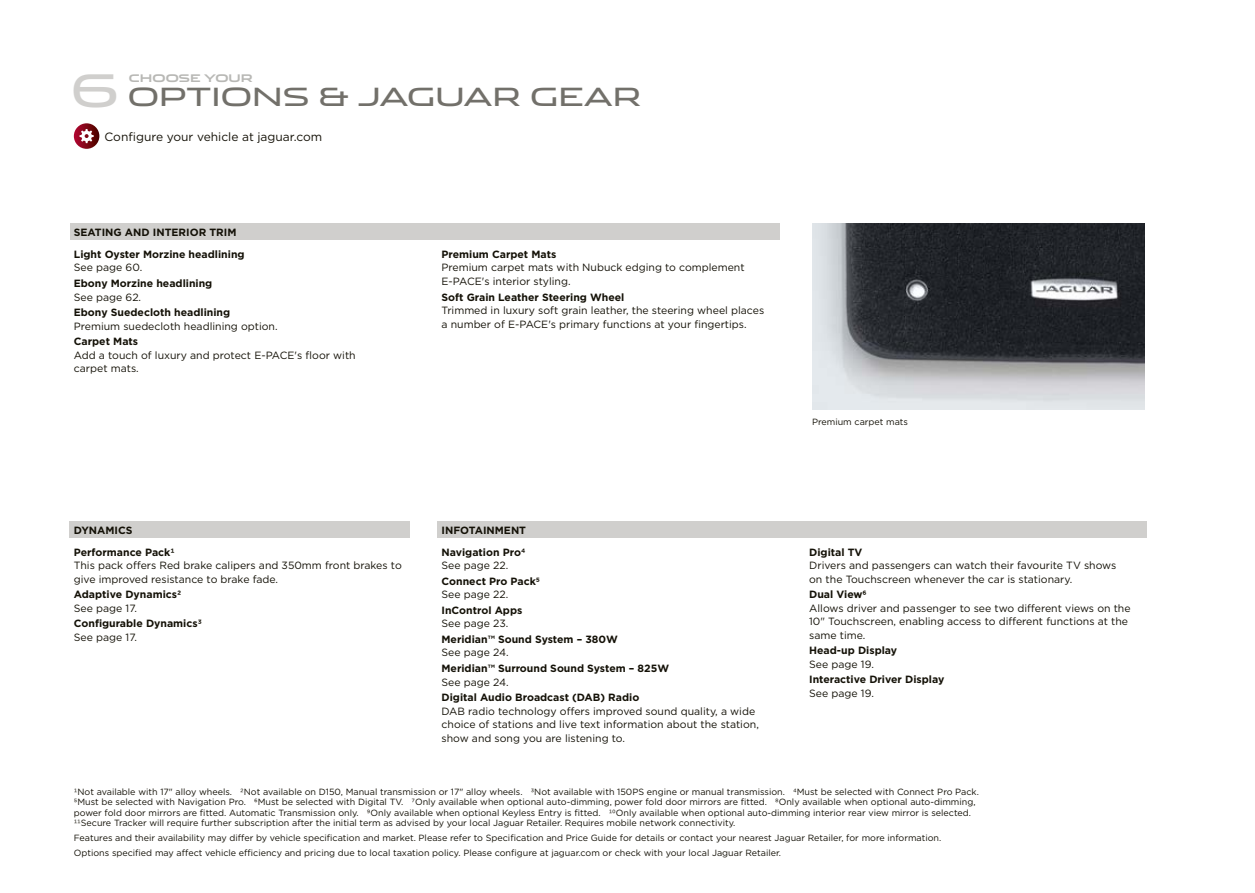
<style>
.page{position:relative;width:1255px;height:893px;background:#fff}
.page>*{position:absolute;margin:0;border:0;box-sizing:border-box;transform-origin:0 0}
.t1{font:45px "Jaguar";color:#d0cfcd}
.t2{font:25.2px "Jaguar";color:#72706a}
.t3{font:12px "Gotham";color:#141107}
.t4{font:10.5px/13.5px "Gotham";color:#141107}
.t5{font:700 10.5px/22px "Gotham";color:#141107}
.t6{font:700 10.5px "Jaguar";color:#b8b8b5}
.t7{font:9px/10.5px "Gotham";color:#141107}
</style>
<div class="page">
<img style="left:812px;top:223px;width:332px;height:186px">
<svg style="left:74px;top:123px;width:25px;height:26px"></svg>
<svg style="left:79px;top:129px;width:15px;height:14px"></svg>
<div style="left:437px;top:521px;width:709px;height:17px;background:#d0cfcd"></div>
<div style="left:70px;top:521px;width:340px;height:17px;background:#d0cfcd"></div>
<div style="left:70px;top:223px;width:709px;height:17px;background:#d0cfcd"></div>
<h1 class="t1" style="left:71px;top:53px;width:50px">6</h1>
<h3 class="t3" style="left:104px;top:129px;width:219px">Configure your vehicle at jaguar.com</h3>
<p class="t6" style="left:129px;top:69px;width:125px">CHOOSE YOUR</p>
<h2 class="t2" style="left:128px;top:76px;width:515px">OPTIONS &amp; JAGUAR GEAR</h2>
<p class="t5" style="left:74px;top:221px;width:172px">SEATING AND INTERIOR TRIM<br>Light Oyster Morzine headlining</p>
<p class="t4" style="left:74px;top:261px;width:70px">See page 60.</p>
<p class="t5" style="left:74px;top:272px;width:140px">Ebony Morzine headlining</p>
<p class="t4" style="left:74px;top:290px;width:69px">See page 62.</p>
<p class="t5" style="left:74px;top:301px;width:158px">Ebony Suedecloth headlining</p>
<p class="t4" style="left:74px;top:319px;width:205px">Premium suedecloth headlining option.</p>
<p class="t5" style="left:74px;top:330px;width:66px">Carpet Mats</p>
<p class="t4" style="left:74px;top:348px;width:283px">Add a touch of luxury and protect E-PACE's floor with carpet mats.</p>
<p class="t5" style="left:441px;top:243px;width:116px">Premium Carpet Mats</p>
<p class="t4" style="left:441px;top:261px;width:304px">Premium carpet mats with Nubuck edging to complement<br>E-PACE's interior styling.</p>
<p class="t5" style="left:441px;top:286px;width:184px">Soft Grain Leather Steering Wheel</p>
<p class="t4" style="left:441px;top:303px;width:324px">Trimmed in luxury soft grain leather, the steering wheel places a number of E-PACE's primary functions at your fingertips.</p>
<p class="t5" style="left:74px;top:519px;width:102px">DYNAMICS<br>Performance Pack1</p>
<p class="t4" style="left:74px;top:558px;width:329px">This pack offers Red brake calipers and 350mm front brakes to give improved resistance to brake fade.</p>
<p class="t5" style="left:74px;top:583px;width:109px">Adaptive Dynamics2</p>
<p class="t4" style="left:74px;top:601px;width:65px">See page 17.</p>
<p class="t5" style="left:74px;top:612px;width:130px">Configurable Dynamics3</p>
<p class="t4" style="left:74px;top:630px;width:65px">See page 17.</p>
<p class="t5" style="left:441px;top:519px;width:86px">INFOTAINMENT<br>Navigation Pro4</p>
<p class="t4" style="left:441px;top:558px;width:68px">See page 22.</p>
<p class="t5" style="left:441px;top:570px;width:100px">Connect Pro Pack5</p>
<p class="t4" style="left:441px;top:587px;width:68px">See page 22.</p>
<p class="t5" style="left:441px;top:599px;width:82px">InControl Apps</p>
<p class="t4" style="left:441px;top:617px;width:68px">See page 23.</p>
<p class="t5" style="left:441px;top:628px;width:178px">Meridian™ Sound System – 380W</p>
<p class="t4" style="left:441px;top:646px;width:69px">See page 24.</p>
<p class="t5" style="left:441px;top:657px;width:229px">Meridian™ Surround Sound System – 825W</p>
<p class="t4" style="left:441px;top:675px;width:69px">See page 24.</p>
<p class="t5" style="left:441px;top:686px;width:199px">Digital Audio Broadcast (DAB) Radio</p>
<p class="t4" style="left:441px;top:704px;width:319px">DAB radio technology offers improved sound quality, a wide choice of stations and live text information about the station, show and song you are listening to.</p>
<p class="t7" style="left:812px;top:416px;width:97px">Premium carpet mats</p>
<p class="t5" style="left:809px;top:541px;width:55px">Digital TV</p>
<p class="t4" style="left:809px;top:558px;width:309px">Drivers and passengers can watch their favourite TV shows on the Touchscreen whenever the car is stationary.</p>
<p class="t5" style="left:809px;top:583px;width:59px">Dual View6</p>
<p class="t4" style="left:809px;top:601px;width:323px">Allows driver and passenger to see two different views on the<br>10" Touchscreen, enabling access to different functions at the same time.</p>
<p class="t5" style="left:809px;top:639px;width:89px">Head-up Display</p>
<p class="t4" style="left:809px;top:657px;width:66px">See page 19.</p>
<p class="t5" style="left:809px;top:669px;width:137px">Interactive Driver Display</p>
<p class="t4" style="left:809px;top:686px;width:66px">See page 19.</p>
<p class="t7" style="left:74px;top:786px;width:906px">1Not available with 17" alloy wheels. 2Not available on D150, Manual transmission or 17" alloy wheels. 3Not available with 150PS engine or manual transmission. 4Must be selected with Connect Pro Pack.<br>5Must be selected with Navigation Pro. 6Must be selected with Digital TV. 7Only available when optional auto-dimming, power fold door mirrors are fitted. 8Only available when optional auto-dimming, power fold door mirrors are fitted. Automatic Transmission only. 9Only available when optional Keyless Entry is fitted. 10Only available when optional auto-dimming interior rear view mirror is selected.<br>11Secure Tracker will require further subscription after the initial term as advised by your local Jaguar Retailer. Requires mobile network connectivity.</p>
<p class="t7" style="left:74px;top:830px;width:869px;line-height:14.7px">Features and their availability may differ by vehicle specification and market. Please refer to Specification and Price Guide for details or contact your nearest Jaguar Retailer, for more information.<br>Options specified may affect vehicle efficiency and pricing due to local taxation policy. Please configure at jaguar.com or check with your local Jaguar Retailer.</p>
</div>
